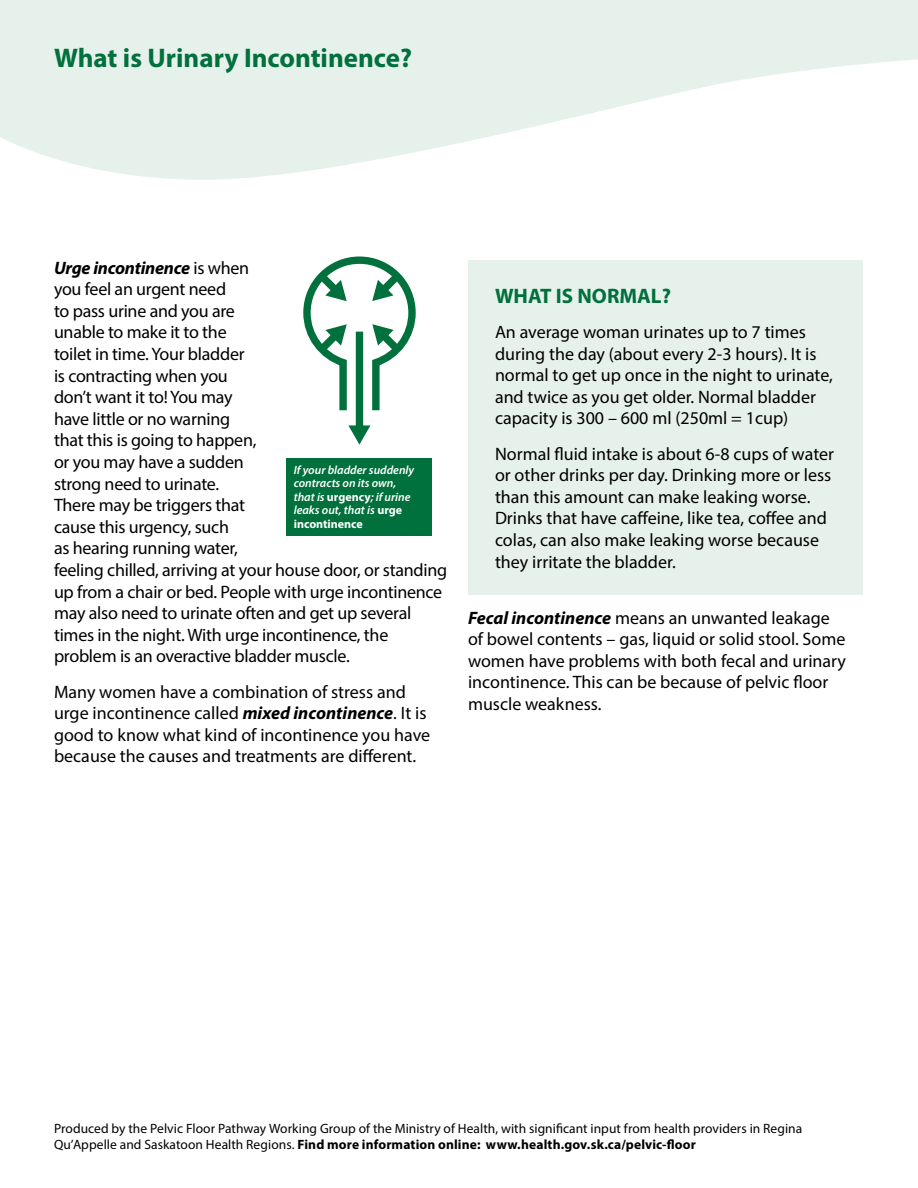
<style>
.page{position:relative;width:918px;height:1188px;background:#fff}
.page>*{position:absolute;margin:0;border:0;box-sizing:border-box;transform-origin:0 0}
.t1{font:700 27px "Myriad Pro";color:#00703c}
.t2{font:700 21px "Myriad Pro";color:#00703c}
.t3{font:18px/21.6px "Myriad Pro";letter-spacing:-.005em;color:#000}
.t4{font:13.5px/16.2px "Myriad Pro";letter-spacing:.005em;color:#000}
.t5{font:italic 600 12px/13.5px "Myriad Pro";color:#fff}
.s1{font-weight:700;font-style:italic}
.s2{font-weight:700;font-style:normal}
.s3{font-weight:700}
</style>
<div class="page">
<svg style="left:0;top:0;width:918px;height:180px;fill:#e6f1ec"></svg>
<div style="left:468px;top:260px;width:394px;height:335px;background:#e6f1ec"></div>
<svg style="left:303px;top:256px;width:113px;height:162px"></svg>
<div style="left:356px;top:332px;width:7px;height:97px;background:#00703c"></div>
<svg style="left:348px;top:425px;width:22px;height:20px"></svg>
<div style="left:287px;top:458px;width:145px;height:78px;background:#00703c"></div>
<h1 class="t1" style="left:54px;top:40px;width:360px">What is Urinary Incontinence?</h1>
<p class="t3" style="left:54px;top:257px;width:395px"><span class="s1">Urge incontinence</span> is when<br>you feel an urgent need<br>to pass urine and you are<br>unable to make it to the<br>toilet in time. Your bladder<br>is contracting when you<br>don’t want it to! You may<br>have little or no warning<br>that this is going to happen,<br>or you may have a sudden<br>strong need to urinate.<br>There may be triggers that<br>cause this urgency, such<br>as hearing running water,<br>feeling chilled, arriving at your house door, or standing up from a chair or bed. People with urge incontinence may also need to urinate often and get up several times in the night. With urge incontinence, the problem is an overactive bladder muscle.</p>
<p class="t3" style="left:54px;top:680px;width:378px">Many women have a combination of stress and urge incontinence called <span class="s1">mixed incontinence</span>. It is good to know what kind of incontinence you have because the causes and treatments are different.</p>
<p class="t5" style="left:294px;top:463px;width:122px">If your bladder suddenly contracts on its own, that is <span class="s2">urgency</span>; if urine leaks out, that is <span class="s2">urge incontinence</span></p>
<p class="t2" style="left:495px;top:282px;width:178px">WHAT IS NORMAL?</p>
<p class="t3" style="left:495px;top:321px;width:339px">An average woman urinates up to 7 times during the day (about every 2-3 hours). It is normal to get up once in the night to urinate, and twice as you get older. Normal bladder capacity is 300 – 600 ml (250ml = 1cup)</p>
<p class="t3" style="left:495px;top:442px;width:341px">Normal fluid intake is about 6-8 cups of water or other drinks per day. Drinking more or less than this amount can make leaking worse.<br>Drinks that have caffeine, like tea, coffee and colas, can also make leaking worse because they irritate the bladder.</p>
<p class="t3" style="left:468px;top:607px;width:380px"><span class="s1">Fecal incontinence</span> means an unwanted leakage of bowel contents – gas, liquid or solid stool. Some women have problems with both fecal and urinary incontinence. This can be because of pelvic floor muscle weakness.</p>
<p class="t4" style="left:54px;top:1120px;width:750px">Produced by the Pelvic Floor Pathway Working Group of the Ministry of Health, with significant input from health providers in Regina<br>Qu’Appelle and Saskatoon Health Regions. <span class="s3">Find more information online: www.health.gov.sk.ca/pelvic-floor</span></p>
</div>
